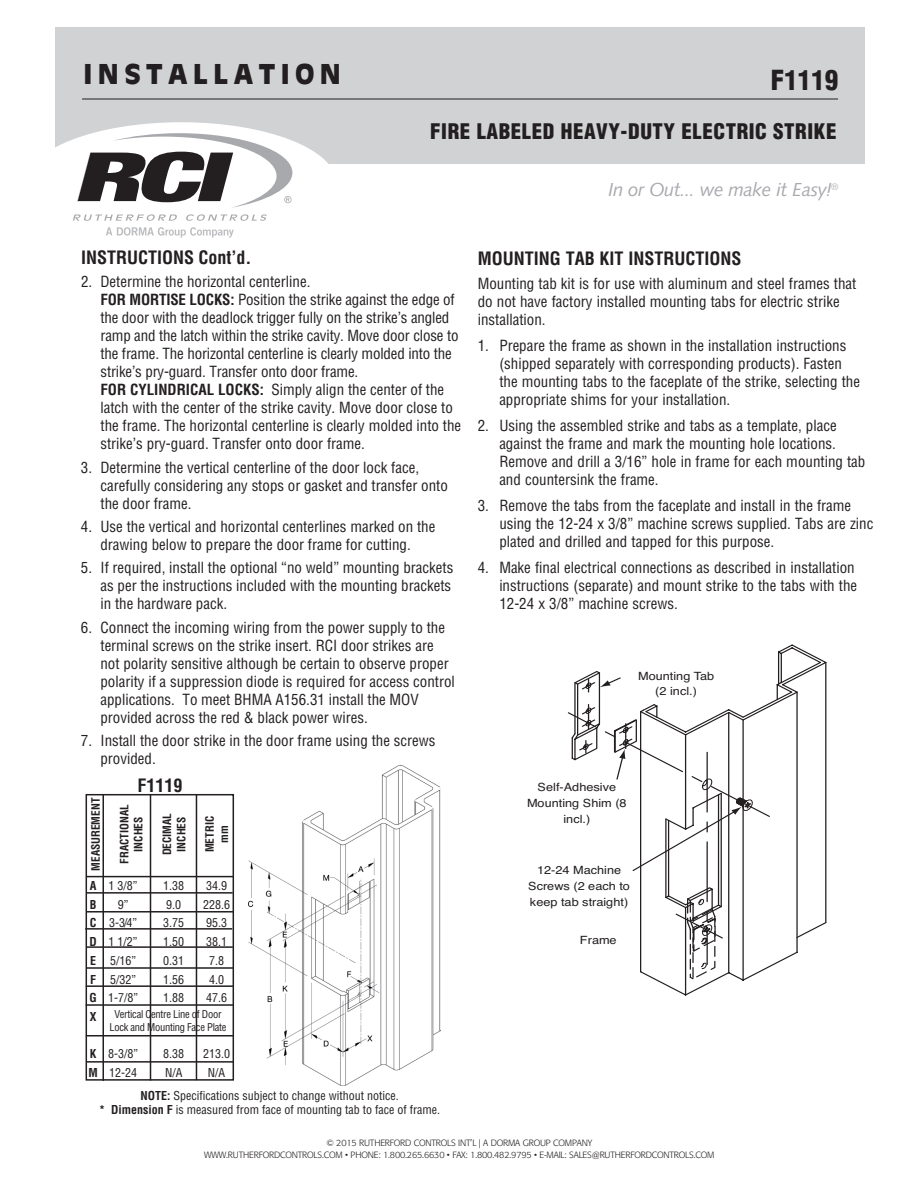
<style>
.page{position:relative;width:918px;height:1188px;background:#fff}
.page>*{position:absolute;margin:0;border:0;box-sizing:border-box;transform-origin:0 0}
.t1{font:900 27px "Antique Olive";letter-spacing:.2em;color:#231f20}
.t2{font:900 condensed 27px "Helvetica";color:#231f20}
.t3{font:900 condensed 21px "Helvetica";letter-spacing:.025em;color:#231f20}
.t4{font:italic 19.5px "Syntax T";letter-spacing:-.025em;color:#a8a9ad}
.t5{font:700 condensed 18px "Helvetica";color:#231f20}
.t6{font:condensed 15px/18px "Helvetica";color:#231f20}
.t7{font:condensed 12px/14.4px "Helvetica";color:#231f20;text-align:center}
.t8{font:700 condensed 12px "Helvetica";color:#231f20}
.t9{font:11.4px/15.9px "Helvetica";color:#231f20;text-align:center;scale:1.12 1}
.t10{font:700 condensed 11.25px/14.2px "Helvetica";color:#231f20;text-align:center}
.t11{font:condensed 10.5px/12.6px "Helvetica";letter-spacing:-.025em;color:#231f20;text-align:center}
.t12{font:300 9px/12px "Formata";letter-spacing:-.015em;color:#231f20;text-align:center}
.s1{font-weight:700}
</style>
<div class="page">
<div style="left:55px;top:27px;width:810px;height:136px;background:#d1d2d4"></div>
<hr style="left:82px;top:99px;width:756px;height:1px;background:#231f20">
<div style="left:26px;top:122px;width:310px;height:122px;background:#fff;border-radius:50%"></div>
<img style="left:249px;top:766px;width:191px;height:319px">
<div style="left:86px;top:794px;width:148px;height:287px;border:2px solid #231f20"></div>
<hr style="left:86px;top:876px;width:148px;height:1px;background:#231f20">
<hr style="left:87px;top:892px;width:146px;height:2px;background:#231f20">
<hr style="left:87px;top:911px;width:146px;height:2px;background:#231f20">
<hr style="left:85px;top:928px;width:147px;height:2px;background:#231f20">
<hr style="left:87px;top:946px;width:146px;height:2px;background:#231f20">
<hr style="left:86px;top:967px;width:148px;height:2px;background:#231f20">
<hr style="left:86px;top:985px;width:147px;height:2px;background:#231f20">
<hr style="left:86px;top:1061px;width:147px;height:2px;background:#231f20">
<hr style="left:150px;top:794px;width:1px;height:287px;background:#231f20">
<hr style="left:196px;top:795px;width:1px;height:285px;background:#231f20">
<hr style="left:103px;top:794px;width:1px;height:287px;background:#231f20">
<hr style="left:86px;top:1004px;width:147px;height:2px;background:#231f20">
<hr style="left:86px;top:1035px;width:147px;height:2px;background:#231f20">
<svg style="left:73px;top:214px;width:104px;height:7px"></svg>
<svg style="left:186px;top:214px;width:81px;height:7px"></svg>
<svg style="left:106px;top:227px;width:128px;height:11px"></svg>
<svg style="left:78px;top:133px;width:214px;height:75px"></svg>
<svg style="left:567px;top:645px;width:259px;height:336px"></svg>
<h1 class="t1" style="left:84px;top:58px;width:259px">INSTALLATION</h1>
<h1 class="t2" style="left:771px;top:63px;width:69px">F1119</h1>
<h2 class="t3" style="left:430px;top:118px;width:408px">FIRE LABELED HEAVY-DUTY ELECTRIC STRIKE</h2>
<h3 class="t4" style="left:608px;top:179px;width:232px">In or Out... we make it Easy!<sup>®</sup></h3>
<p class="t5" style="left:81px;top:246px;width:172px">INSTRUCTIONS Cont’d.</p>
<p class="t6" style="left:100px;top:272px;width:362px;text-indent:-19px">2. Determine the horizontal centerline.<br><span class="s1">FOR MORTISE LOCKS:</span> Position the strike against the edge of the door with the deadlock trigger fully on the strike’s angled ramp and the latch within the strike cavity. Move door close to the frame. The horizontal centerline is clearly molded into the strike’s pry-guard. Transfer onto door frame.<br><span class="s1">FOR CYLINDRICAL LOCKS:</span> Simply align the center of the latch with the center of the strike cavity. Move door close to the frame. The horizontal centerline is clearly molded into the strike’s pry-guard. Transfer onto door frame.</p>
<p class="t6" style="left:100px;top:458px;width:349px;text-indent:-20px">3. Determine the vertical centerline of the door lock face, carefully considering any stops or gasket and transfer onto the door frame.</p>
<p class="t6" style="left:81px;top:517px;width:356px;text-align:center">4. Use the vertical and horizontal centerlines marked on the drawing below to prepare the door frame for cutting.</p>
<p class="t6" style="left:100px;top:559px;width:354px;text-indent:-20px">5. If required, install the optional “no weld” mounting brackets as per the instructions included with the mounting brackets in the hardware pack.</p>
<p class="t6" style="left:100px;top:618px;width:356px;text-indent:-20px">6. Connect the incoming wiring from the power supply to the terminal screws on the strike insert. RCI door strikes are not polarity sensitive although be certain to observe proper polarity if a suppression diode is required for access control applications. To meet BHMA A156.31 install the MOV provided across the red &amp; black power wires.</p>
<p class="t6" style="left:100px;top:731px;width:336px;text-indent:-20px">7. Install the door strike in the door frame using the screws provided.</p>
<p class="t5" style="left:138px;top:774px;width:46px">F1119</p>
<p class="t10" style="left:89px;top:871px;width:75px;rotate:-90deg">MEASUREMENT</p>
<p class="t10" style="left:117px;top:864px;width:61px;rotate:-90deg">FRACTIONAL<br>INCHES</p>
<p class="t10" style="left:160px;top:855px;width:44px;rotate:-90deg">DECIMAL<br>INCHES</p>
<p class="t10" style="left:203px;top:852px;width:38px;rotate:-90deg">METRIC mm</p>
<p class="t7" style="left:90px;top:878px;width:49px"><span class="s1">A</span> 1 3/8”</p>
<p class="t7" style="left:163px;top:878px;width:22px">1.38</p>
<p class="t7" style="left:206px;top:878px;width:22px">34.9</p>
<p class="t8" style="left:90px;top:897px;width:8px">B</p>
<p class="t7" style="left:118px;top:897px;width:12px">9”</p>
<p class="t7" style="left:166px;top:897px;width:16px">9.0</p>
<p class="t7" style="left:203px;top:897px;width:28px">228.6</p>
<p class="t7" style="left:90px;top:915px;width:49px"><span class="s1">C</span> 3-3/4”</p>
<p class="t7" style="left:163px;top:915px;width:22px">3.75</p>
<p class="t7" style="left:206px;top:915px;width:22px">95.3</p>
<p class="t7" style="left:89px;top:934px;width:50px"><span class="s1">D</span> 1 1/2”</p>
<p class="t7" style="left:163px;top:934px;width:22px">1.50</p>
<p class="t7" style="left:206px;top:934px;width:22px">38.1</p>
<p class="t7" style="left:90px;top:953px;width:47px"><span class="s1">E</span> 5/16”</p>
<p class="t7" style="left:163px;top:953px;width:22px">0.31</p>
<p class="t7" style="left:209px;top:953px;width:16px">7.8</p>
<p class="t7" style="left:90px;top:972px;width:47px"><span class="s1">F</span> 5/32”</p>
<p class="t7" style="left:163px;top:972px;width:22px">1.56</p>
<p class="t7" style="left:209px;top:972px;width:16px">4.0</p>
<p class="t7" style="left:89px;top:990px;width:50px"><span class="s1">G</span> 1-7/8”</p>
<p class="t7" style="left:163px;top:990px;width:22px">1.88</p>
<p class="t7" style="left:206px;top:990px;width:22px">47.6</p>
<p class="t8" style="left:90px;top:1009px;width:8px">X</p>
<p class="t7" style="left:90px;top:1047px;width:50px"><span class="s1">K</span> 8-3/8”</p>
<p class="t7" style="left:163px;top:1047px;width:22px">8.38</p>
<p class="t7" style="left:203px;top:1047px;width:28px">213.0</p>
<p class="t7" style="left:88px;top:1065px;width:50px"><span class="s1">M</span> 12-24</p>
<p class="t7" style="left:165px;top:1065px;width:19px">N/A</p>
<p class="t7" style="left:208px;top:1065px;width:19px">N/A</p>
<p class="t11" style="left:109px;top:1008px;width:119px">Vertical Centre Line of Door<br>Lock and Mounting Face Plate</p>
<p class="t7" style="left:99px;top:1088px;width:342px"><span class="s1">NOTE:</span> Specifications subject to change without notice.<br><span class="s1">* Dimension F</span> is measured from face of mounting tab to face of frame.</p>
<p class="t5" style="left:478px;top:248px;width:265px">MOUNTING TAB KIT INSTRUCTIONS</p>
<p class="t6" style="left:478px;top:274px;width:380px">Mounting tab kit is for use with aluminum and steel frames that do not have factory installed mounting tabs for electric strike installation.</p>
<p class="t6" style="left:499px;top:336px;width:362px;text-indent:-22px">1. Prepare the frame as shown in the installation instructions (shipped separately with corresponding products). Fasten the mounting tabs to the faceplate of the strike, selecting the appropriate shims for your installation.</p>
<p class="t6" style="left:499px;top:416px;width:368px;text-indent:-22px">2. Using the assembled strike and tabs as a template, place against the frame and mark the mounting hole locations.<br>Remove and drill a 3/16” hole in frame for each mounting tab and countersink the frame.</p>
<p class="t6" style="left:499px;top:496px;width:376px;text-indent:-22px">3. Remove the tabs from the faceplate and install in the frame using the 12-24 x 3/8” machine screws supplied. Tabs are zinc plated and drilled and tapped for this purpose.</p>
<p class="t6" style="left:499px;top:558px;width:359px;text-indent:-22px">4. Make final electrical connections as described in installation instructions (separate) and mount strike to the tabs with the<br>12-24 x 3/8” machine screws.</p>
<p class="t9" style="left:638px;top:669px;width:69px;line-height:14.7px">Mounting Tab (2 incl.)</p>
<p class="t9" style="left:527px;top:780px;width:90px">Self-Adhesive<br>Mounting Shim (8 incl.)</p>
<p class="t9" style="left:528px;top:863px;width:92px">12-24 Machine<br>Screws (2 each to keep tab straight)</p>
<p class="t9" style="left:580px;top:933px;width:34px">Frame</p>
<p class="t12" style="left:204px;top:1137px;width:512px">© 2015 RUTHERFORD CONTROLS INT’L | A DO RMA GROUP COMPANY<br>WWW.RUTHERFORDCONTROLS.COM • PHONE: 1.800.265.6630 • FAX: 1.800.482.9795 • E-MAIL: SALES@RUTHERFORDCONTROLS.COM</p>
</div>
